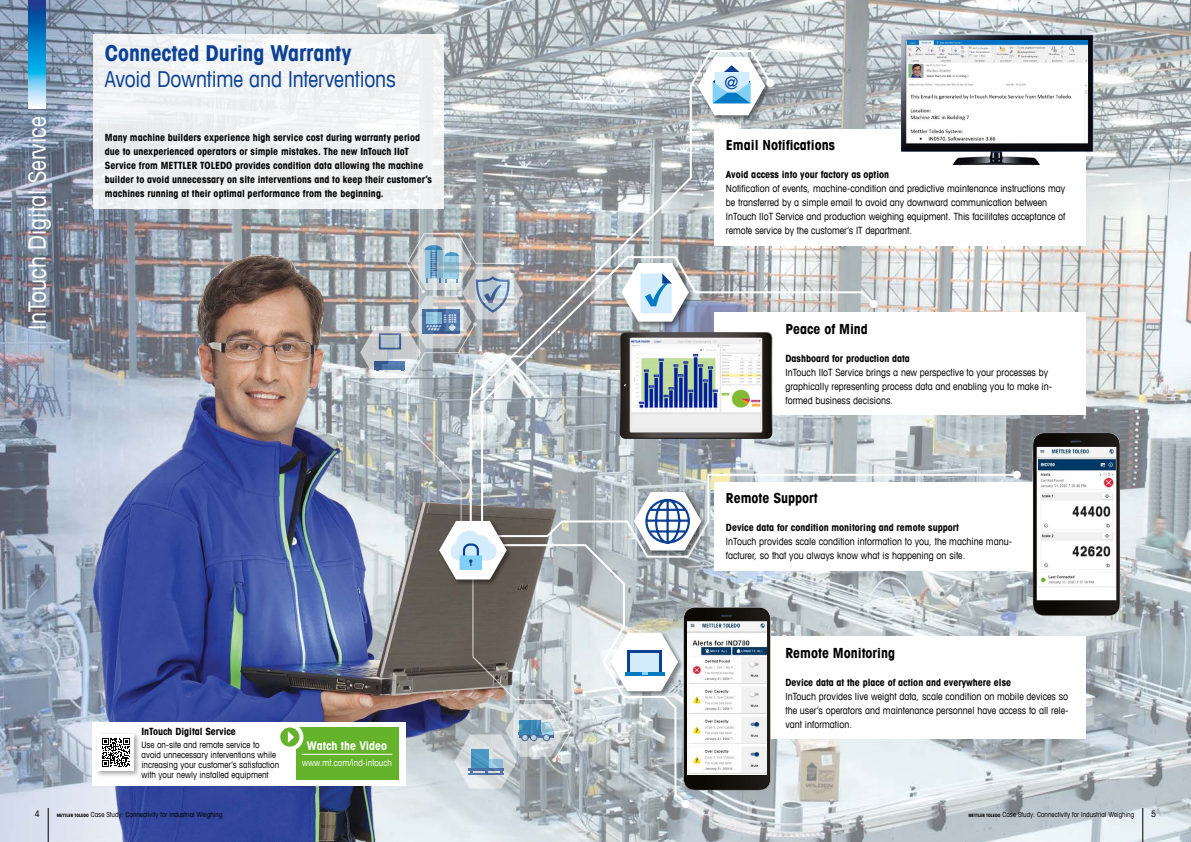
<style>
.page{position:relative;width:1191px;height:842px;background:#fff}
.page>*{position:absolute;margin:0;border:0;box-sizing:border-box;transform-origin:0 0}
.t1{font:condensed 24px "Avant Garde Com";color:#fff}
.t2{font:condensed 22px "Avant Garde Com";letter-spacing:-.005em;color:#0b4195}
.t3{font:700 condensed 22px "Avant Garde Com";letter-spacing:-.005em;color:#0b4195}
.t4{font:condensed 17.5px "Avant Garde Com";color:#0b4195}
.t5{font:700 condensed 14px "Avant Garde Com";color:#000}
.t6{font:700 condensed 12px "Avant Garde Com";color:#fff}
.t7{font:condensed 10px/14px "Avant Garde Com";color:#000}
.t8{font:700 condensed 10px/14px "Avant Garde Com";color:#000}
.t9{font:condensed 9px/10px "Avant Garde Com";color:#000}
.t10{font:condensed 9px "Avant Garde Com";color:#fff}
.t11{font:condensed 7px "Avant Garde Com";color:#000}
.s1{font-weight:700;font-size:4.5px}
</style>
<div class="page">
<img style="left:0;top:0;width:1191px;height:842px">
<img style="left:45px;top:228px;width:550px;height:614px">
<div style="left:94px;top:34px;width:350px;height:174px;background:#eff1f2"></div>
<div style="left:714px;top:636px;width:372px;height:103px;background:#fff"></div>
<svg style="left:688px;top:607px;width:82px;height:183px"></svg>
<div style="left:714px;top:312px;width:372px;height:103px;background:#fff"></div>
<div style="left:714px;top:129px;width:372px;height:117px;background:#fff"></div>
<img style="left:901px;top:34px;width:192px;height:131px">
<img style="left:907px;top:40px;width:180px;height:102px">
<div style="left:92px;top:722px;width:313px;height:63px;background:#fff"></div>
<div style="left:94px;top:731px;width:47px;height:46px;background:#000;opacity:.35"></div>
<div style="left:98px;top:734px;width:36px;height:37px;background:#fff"></div>
<svg style="left:102px;top:738px;width:28px;height:29px"></svg>
<div style="left:296px;top:727px;width:102px;height:53px;background:#64b32b"></div>
<hr style="left:302px;top:754px;width:90px;height:1px;background:#fff">
<div style="left:276px;top:723px;width:27px;height:28px;background:#fff;border-radius:50%"></div>
<svg style="left:280px;top:727px;width:19px;height:20px"></svg>
<svg style="left:288px;top:731px;width:6px;height:12px"></svg>
<div style="left:714px;top:482px;width:372px;height:89px;background:#fff"></div>
<svg style="left:1032px;top:433px;width:88px;height:183px"></svg>
<svg style="left:773px;top:255px;width:103px;height:218px"></svg>
<div style="left:869px;top:300px;width:8px;height:8px;background:#fff;border-radius:50%"></div>
<svg style="left:572px;top:473px;width:446px;height:86px"></svg>
<div style="left:1012px;top:471px;width:8px;height:8px;background:#fff;border-radius:50%"></div>
<svg style="left:487px;top:543px;width:201px;height:264px;background:#b9c2c5"></svg>
<div style="left:681px;top:800px;width:8px;height:8px;background:#fff;border-radius:50%"></div>
<svg style="left:469px;top:49px;width:304px;height:483px"></svg>
<div style="left:766px;top:79px;width:8px;height:8px;background:#fff;border-radius:50%"></div>
<div style="left:633px;top:491px;width:74px;height:66px;background:#000;opacity:.45"></div>
<svg style="left:634px;top:492px;width:67px;height:58px"></svg>
<img style="left:360px;top:233px;width:212px;height:556px">
<svg style="left:620px;top:332px;width:152px;height:107px;background:#4e4b49"></svg>
<img style="left:630px;top:339px;width:132px;height:74px">
<div style="left:631px;top:414px;width:129px;height:16px;background:#ececec"></div>
<div style="left:631px;top:413px;width:129px;height:17px;border:1px solid #e3e3e3"></div>
<img style="left:28px;top:0;width:17px;height:109px">
<hr style="left:1142px;top:808px;width:1px;height:34px;background:#000">
<hr style="left:48px;top:808px;width:1px;height:34px;background:#000">
<h1 class="t1" style="left:22px;top:329px;width:215px;rotate:-90deg">InTouch Digital Service</h1>
<h2 class="t3" style="left:105px;top:39px;width:248px">Connected During Warranty</h2>
<h2 class="t2" style="left:105px;top:66px;width:292px">Avoid Downtime and Interventions</h2>
<p class="t8" style="left:105px;top:130px;width:329px">Many machine builders experience high service cost during warranty period due to unexperienced operators or simple mistakes. The new InTouch IIoT Service from METTLER TOLEDO provides condition data allowing the machine builder to avoid unnecessary on site interventions and to keep their customer’s machines running at their optimal performance from the beginning.</p>
<p class="t8" style="left:141px;top:724px;width:96px">InTouch Digital Service</p>
<p class="t9" style="left:141px;top:739px;width:139px">Use on-site and remote service to avoid unnecessary interventions while increasing your customer’s satisfaction with your newly installed equipment</p>
<p class="t6" style="left:307px;top:738px;width:82px">Watch the Video</p>
<p class="t10" style="left:302px;top:757px;width:91px">www.mt.com/ind-intouch</p>
<h3 class="t4" style="left:724px;top:72px;width:15px">@</h3>
<h3 class="t5" style="left:726px;top:136px;width:110px">Email Notifications</h3>
<p class="t8" style="left:726px;top:168px;width:165px">Avoid access into your factory as option</p>
<p class="t7" style="left:726px;top:182px;width:341px">Notification of events, machine-condition and predictive maintenance instructions may be transferred by a simple email to avoid any downward communication between InTouch IIoT Service and production weighing equipment. This facilitates acceptance of remote service by the customer’s IT department.</p>
<h3 class="t5" style="left:785px;top:320px;width:84px">Peace of Mind</h3>
<p class="t8" style="left:785px;top:351px;width:126px">Dashboard for production data</p>
<p class="t7" style="left:785px;top:365px;width:268px">InTouch IIoT Service brings a new perspective to your processes by graphically representing process data and enabling you to make in&shy;formed business decisions.</p>
<h3 class="t5" style="left:726px;top:489px;width:93px">Remote Support</h3>
<p class="t8" style="left:726px;top:520px;width:234px">Device data for condition monitoring and remote support</p>
<p class="t7" style="left:726px;top:534px;width:288px">InTouch provides scale condition information to you, the machine manu&shy;facturer, so that you always know what is happening on site.</p>
<h3 class="t5" style="left:785px;top:644px;width:111px">Remote Monitoring</h3>
<p class="t8" style="left:785px;top:675px;width:227px">Device data at the place of action and everywhere else</p>
<p class="t7" style="left:785px;top:689px;width:284px;text-align:justify">InTouch provides live weight data, scale condition on mobile devices so the user’s operators and maintenance personnel have access to all rele&shy;vant information.</p>
<p class="t9" style="left:35px;top:809px;width:7px">4</p>
<p class="t11" style="left:57px;top:810px;width:167px"><span class="s1">METTLER TOLEDO</span> Case Study: Connectivity for Industrial Weighing</p>
<p class="t11" style="left:968px;top:810px;width:167px"><span class="s1">METTLER TOLEDO</span> Case Study: Connectivity for Industrial Weighing</p>
<p class="t9" style="left:1151px;top:809px;width:7px">5</p>
</div>
